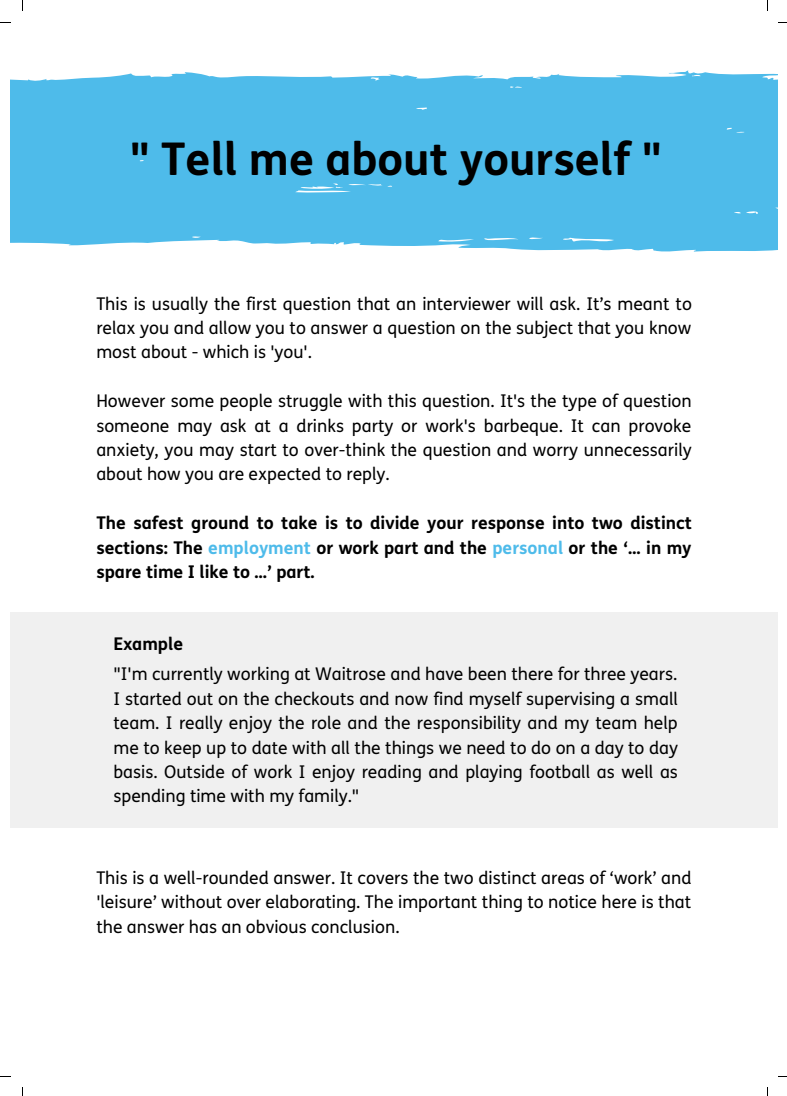
<style>
.page{position:relative;width:787px;height:1096px;background:#fff}
.page>*{position:absolute;margin:0;border:0;box-sizing:border-box;transform-origin:0 0}
.t1{font:700 45px "FS Me";color:#000}
.t2{font:17.5px/24.4px "FS Me";color:#000;text-align:justify}
.t3{font:700 17.5px/24.4px "FS Me";color:#000;text-align:justify}
.s1{color:#4ebbea}
</style>
<div class="page">
<svg style="left:10px;top:71px;width:768px;height:181px;background:#59bfeb"></svg>
<div style="left:10px;top:612px;width:768px;height:216px;background:#f0f0f0"></div>
<h1 class="t1" style="left:130px;top:134px;width:533px">" Tell me about yourself "</h1>
<p class="t2" style="left:96px;top:292px;width:597px">This is usually the first question that an interviewer will ask. It’s meant to relax you and allow you to answer a question on the subject that you know most about - which is 'you'.</p>
<p class="t2" style="left:96px;top:389px;width:597px">However some people struggle with this question. It's the type of question someone may ask at a drinks party or work's barbeque. It can provoke anxiety, you may start to over-think the question and worry unnecessarily about how you are expected to reply.</p>
<p class="t3" style="left:96px;top:511px;width:597px">The safest ground to take is to divide your response into two distinct sections: The <span class="s1">employment</span> or work part and the <span class="s1">personal</span> or the ‘… in my spare time I like to …’ part.</p>
<p class="t3" style="left:113px;top:632px;width:71px">Example</p>
<p class="t2" style="left:113px;top:662px;width:566px">"I'm currently working at Waitrose and have been there for three years.<br>I started out on the checkouts and now find myself supervising a small team. I really enjoy the role and the responsibility and my team help me to keep up to date with all the things we need to do on a day to day basis. Outside of work I enjoy reading and playing football as well as spending time with my family."</p>
<p class="t2" style="left:96px;top:866px;width:597px">This is a well-rounded answer. It covers the two distinct areas of ‘work’ and 'leisure’ without over elaborating. The important thing to notice here is that the answer has an obvious conclusion.</p>
</div>
